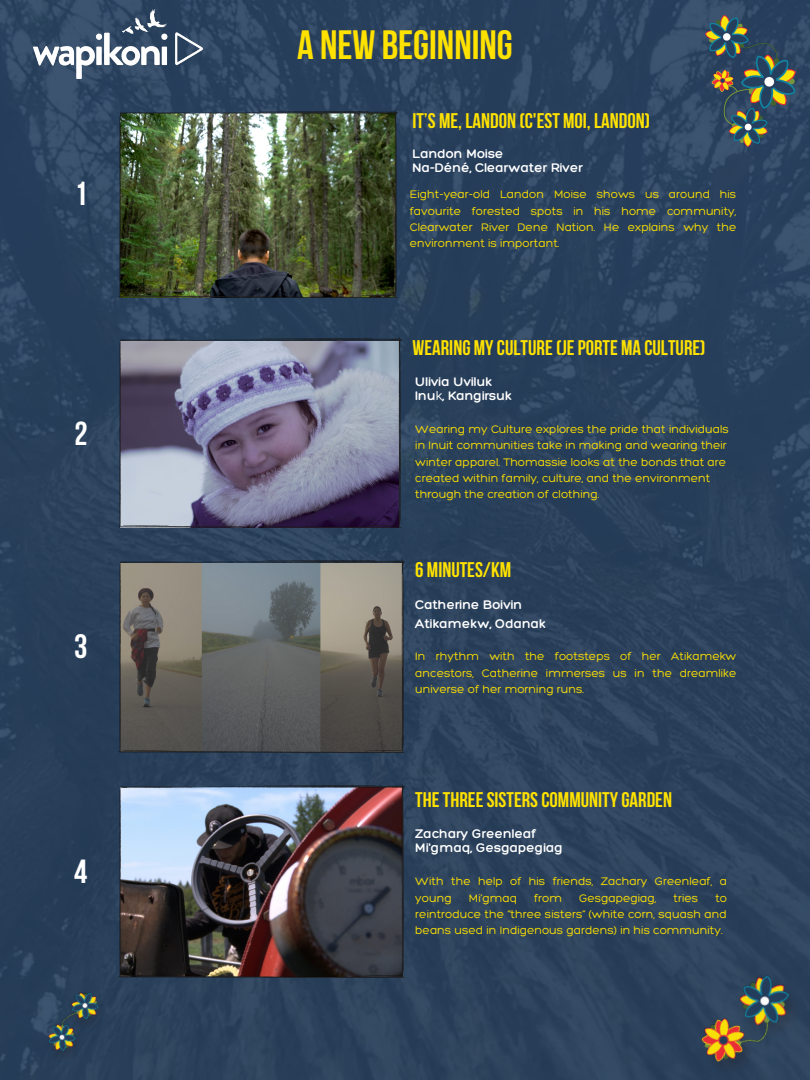
<style>
.page{position:relative;width:810px;height:1080px;background:#26405f}
.page>*{position:absolute;margin:0;border:0;box-sizing:border-box;transform-origin:0 0}
.t1{font:700 40.81px "Bebas Neue";color:#ffe200}
.t2{font:700 33.75px "Bebas Neue";color:#fff}
.t3{font:700 33.31px "Bebas Neue";color:#fff}
.t4{font:700 33.19px "Bebas Neue";color:#fff}
.t5{font:700 21.12px "Bebas Neue";color:#ffe200}
.t6{font:300 13.56px "Hero";color:#fff}
.t7{font:300 11.88px/16.4px "Hero";color:#ffe200;text-align:justify}
.s1{font-style:inherit}
</style>
<div class="page">
<img style="left:118px;top:784px;width:287px;height:193px">
<img style="left:118px;top:560px;width:287px;height:192px">
<img style="left:118px;top:338px;width:283px;height:190px">
<img style="left:118px;top:110px;width:280px;height:188px">
<img style="left:706px;top:15px;width:89px;height:132px">
<img style="left:683px;top:955px;width:127px;height:125px">
<img style="left:27px;top:979px;width:95px;height:101px">
<img style="left:34px;top:10px;width:169px;height:68px">
<p class="t4" style="left:74px;top:180px;width:15px">1</p>
<p class="t4" style="left:74px;top:421px;width:15px">2</p>
<p class="t2" style="left:74px;top:633px;width:15px">3</p>
<p class="t3" style="left:74px;top:858px;width:15px">4</p>
<p class="t1" style="left:297px;top:28px;width:217px">A NEW BEGINNING</p>
<p class="t5" style="left:412px;top:112px;width:239px">IT’S ME, LANDON (C'EST MOI, LANDON)</p>
<p class="t6" style="left:413px;top:145px;width:93px">Landon Moise</p>
<p class="t6" style="left:413px;top:159px;width:172px">Na-Déné, Clearwater River</p>
<p class="t7" style="left:410px;top:186px;width:328px">Eight-year-old Landon Moise shows us around his favourite forested spots in his home community, Clearwater River Dene Nation. He explains why the environment is important.</p>
<p class="t5" style="left:413px;top:340px;width:295px">WEARING MYCULTURE(JEPORTE MA CULTURE)</p>
<p class="t6" style="left:415px;top:373px;width:78px">Ulivia Uviluk</p>
<p class="t6" style="left:415px;top:387px;width:98px">Inu<span class="s1">k</span>, Kangirsuk</p>
<p class="t7" style="left:415px;top:420px;width:315px;text-align:left">Wearing my Culture explores the pride that individuals in Inuit communities take in making and wearing their winter apparel. Thomassie looks at the bonds that are created within family, culture, and the environment through the creation of clothing.</p>
<p class="t5" style="left:415px;top:561px;width:97px">6 MINUTES/KM</p>
<p class="t6" style="left:415px;top:596px;width:109px">Catherine Boivin</p>
<p class="t6" style="left:415px;top:615px;width:132px">Atikamekw, Odanak</p>
<p class="t7" style="left:415px;top:648px;width:323px">In rhythm with the footsteps of her Atikamekw ancestors, Catherine immerses us in the dreamlike universe of her morning runs.</p>
<p class="t5" style="left:415px;top:791px;width:258px">THETHREESISTERSCOMMUNITYGARDEN</p>
<p class="t6" style="left:415px;top:826px;width:122px">Zachary Greenleaf</p>
<p class="t6" style="left:415px;top:840px;width:149px">Mi'gmaq, Gesgapegiag</p>
<p class="t7" style="left:415px;top:873px;width:313px">With the help of his friends, Zachary Greenleaf, a young</p>
<p class="t7" style="left:469px;top:889px;width:50px">Mi’gmaq</p>
<p class="t7" style="left:534px;top:889px;width:30px">from</p>
<p class="t7" style="left:579px;top:889px;width:79px">Gesgapegiag,</p>
<p class="t7" style="left:674px;top:889px;width:26px">tries</p>
<p class="t7" style="left:415px;top:889px;width:313px;text-indent:300px">to reintroduce the “three sisters” (white corn, squash and beans used in Indigenous gardens) in his community.</p>
</div>
